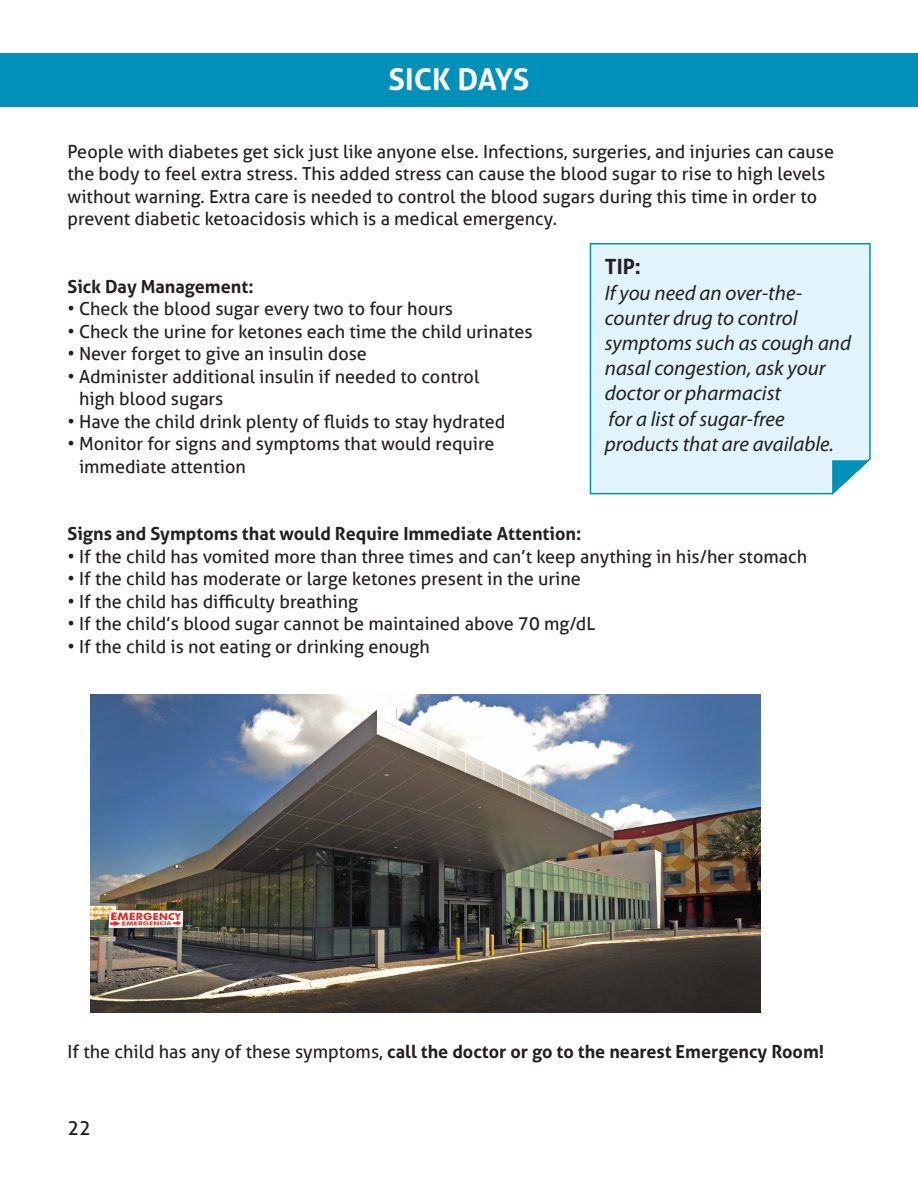
<style>
.page{position:relative;width:918px;height:1188px;background:#fff}
.page>*{position:absolute;margin:0;border:0;box-sizing:border-box;transform-origin:0 0}
.t1{font:700 30px "Aller";letter-spacing:-.01em;color:#fff}
.t2{font:italic 21px/25.2px "Myriad Pro";color:#231f20}
.t3{font:19.5px "Aller";color:#231f20}
.t4{font:18px/22.5px "Aller";color:#231f20}
.t5{font:700 18px "Aller";color:#231f20}
.s1{font-family:"Aller";font-weight:700;font-style:normal}
.s2{font-weight:400}
</style>
<div class="page">
<div style="left:0;top:53px;width:918px;height:54px;background:#0090b9"></div>
<div style="left:589px;top:243px;width:282px;height:252px;background:#e1f4fc"></div>
<svg style="left:832px;top:460px;width:37px;height:35px"></svg>
<img style="left:91px;top:694px;width:669px;height:319px">
<p class="t1" style="left:389px;top:61px;width:142px">SICK DAYS</p>
<p class="t4" style="left:68px;top:140px;width:768px">People with diabetes get sick just like anyone else. Infections, surgeries, and injuries can cause the body to feel extra stress. This added stress can cause the blood sugar to rise to high levels without warning. Extra care is needed to control the blood sugars during this time in order to prevent diabetic ketoacidosis which is a medical emergency.</p>
<p class="t5" style="left:68px;top:275px;width:188px">Sick Day Management:</p>
<p class="t4" style="left:68px;top:298px;width:387px">• Check the blood sugar every two to four hours</p>
<p class="t4" style="left:68px;top:320px;width:467px">• Check the urine for ketones each time the child urinates</p>
<p class="t4" style="left:68px;top:343px;width:301px">• Never forget to give an insulin dose</p>
<p class="t4" style="left:79px;top:365px;width:402px;text-indent:-12px">• Administer additional insulin if needed to control high blood sugars</p>
<p class="t4" style="left:68px;top:410px;width:439px">• Have the child drink plenty of fluids to stay hydrated</p>
<p class="t4" style="left:79px;top:433px;width:417px;text-indent:-12px">• Monitor for signs and symptoms that would require immediate attention</p>
<p class="t2" style="left:605px;top:254px;width:248px"><span class="s1">TIP:<br></span>If you need an over-the&shy;counter drug to control symptoms such as cough and nasal congestion, ask your doctor or pharmacist<br>for a list of sugar-free products that are available.</p>
<p class="t5" style="left:68px;top:523px;width:515px">Signs and Symptoms that would Require Immediate Attention:</p>
<p class="t4" style="left:68px;top:545px;width:741px">• If the child has vomited more than three times and can’t keep anything in his/her stomach</p>
<p class="t4" style="left:68px;top:568px;width:515px">• If the child has moderate or large ketones present in the urine</p>
<p class="t4" style="left:68px;top:590px;width:292px">• If the child has difficulty breathing</p>
<p class="t4" style="left:68px;top:613px;width:529px">• If the child’s blood sugar cannot be maintained above 70 mg/dL</p>
<p class="t4" style="left:68px;top:635px;width:364px">• If the child is not eating or drinking enough</p>
<p class="t5" style="left:68px;top:1040px;width:758px"><span class="s2">If the child has any of these symptoms,</span> call the doctor or go to the nearest Emergency Room!</p>
<p class="t3" style="left:68px;top:1116px;width:25px">22</p>
</div>
